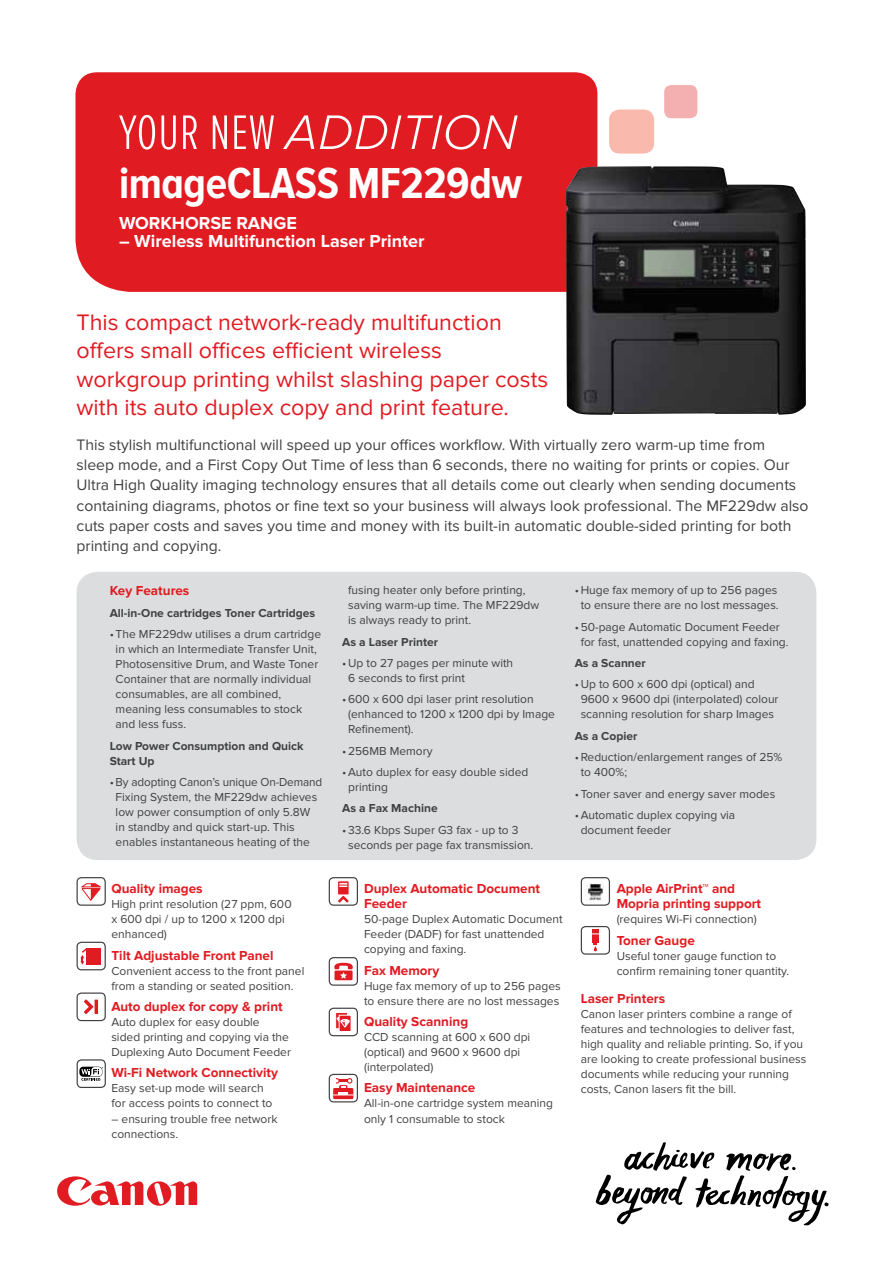
<style>
.page{position:relative;width:893px;height:1263px;background:#fff}
.page>*{position:absolute;margin:0;border:0;box-sizing:border-box;transform-origin:0 0}
.t1{font:italic 300 50.25px "Proxima Nova";letter-spacing:.01em;color:#fff}
.t2{font:700 45px "Proxima Nova A Cond";letter-spacing:-.01em;color:#fff}
.t3{font:23.25px/28.5px "Proxima Nova";color:#e11b22}
.t4{font:700 18px "Proxima Nova";color:#fff}
.t5{font:15.75px/20.2px "Proxima Nova";color:#414042}
.t6{font:700 13.5px/15px "Proxima Nova";color:#e11b22}
.t7{font:12px/15px "Proxima Nova";color:#414042}
.t8{font:700 12px/15px "Proxima Nova";color:#414042}
.s1{font-family:"Proxima Nova Ex Cn";font-style:normal}
</style>
<div class="page">
<div style="left:75px;top:72px;width:522px;height:220px;background:#e11b22"></div>
<div style="left:77px;top:572px;width:739px;height:288px;background:#dcddde;border-radius:21px"></div>
<div style="left:664px;top:85px;width:33px;height:33px;background:#f4afb1;border-radius:7px"></div>
<div style="left:609px;top:109px;width:45px;height:45px;background:#f9baad;border-radius:11px"></div>
<svg style="left:596px;top:1142px;width:233px;height:83px"></svg>
<svg style="left:57px;top:1176px;width:140px;height:30px"></svg>
<div style="left:77px;top:992px;width:29px;height:29px;border:1px solid #414042;border-radius:4px"></div>
<hr style="left:95px;top:999px;width:3px;height:15px;background:#e11b22">
<svg style="left:84px;top:999px;width:9px;height:15px"></svg>
<div style="left:333px;top:1088px;width:20px;height:11px;background:#e11b22"></div>
<div style="left:329px;top:1074px;width:29px;height:28px;border:1px solid #414042;border-radius:4px"></div>
<svg style="left:333px;top:1078px;width:20px;height:18px"></svg>
<div style="left:581px;top:926px;width:29px;height:29px;border:1px solid #414042;border-radius:4px"></div>
<svg style="left:592px;top:929px;width:7px;height:14px"></svg>
<svg style="left:594px;top:943px;width:3px;height:8px"></svg>
<div style="left:329px;top:1008px;width:29px;height:28px;border:1px solid #414042;border-radius:4px"></div>
<svg style="left:335px;top:1013px;width:12px;height:16px"></svg>
<div style="left:339px;top:1015px;width:12px;height:17px;background:#e11b22;border:1px solid #fff"></div>
<svg style="left:337px;top:1016px;width:13px;height:11px"></svg>
<div style="left:77px;top:942px;width:29px;height:28px;border:1px solid #414042;border-radius:4px"></div>
<div style="left:86px;top:948px;width:15px;height:17px;background:#e11b22"></div>
<svg style="left:80px;top:948px;width:6px;height:17px"></svg>
<div style="left:329px;top:957px;width:29px;height:29px;border:1px solid #414042;border-radius:4px"></div>
<div style="left:334px;top:970px;width:19px;height:10px;background:#e11b22"></div>
<svg style="left:334px;top:963px;width:19px;height:16px"></svg>
<div style="left:77px;top:1059px;width:29px;height:29px;border:1px solid #414042;border-radius:4px"></div>
<svg style="left:79px;top:1067px;width:23px;height:10px"></svg>
<svg style="left:81px;top:1067px;width:22px;height:14px"></svg>
<div style="left:581px;top:877px;width:29px;height:29px;border:1px solid #414042;border-radius:4px"></div>
<img style="left:587px;top:883px;width:17px;height:17px">
<div style="left:77px;top:877px;width:29px;height:29px;border:1px solid #414042;border-radius:4px"></div>
<svg style="left:81px;top:883px;width:20px;height:18px"></svg>
<div style="left:329px;top:877px;width:29px;height:29px;border:1px solid #414042;border-radius:4px"></div>
<div style="left:338px;top:881px;width:11px;height:14px;background:#e11b22"></div>
<div style="left:337px;top:880px;width:12px;height:15px;border:1px solid #fff"></div>
<svg style="left:339px;top:883px;width:8px;height:4px"></svg>
<svg style="left:338px;top:896px;width:11px;height:7px"></svg>
<img style="left:566px;top:166px;width:240px;height:249px">
<h1 class="t1" style="left:119px;top:104px;width:400px"><span class="s1">YOUR NEW</span> ADDITION</h1>
<h2 class="t2" style="left:119px;top:158px;width:405px">imageCLASS MF229dw</h2>
<h3 class="t4" style="left:119px;top:212px;width:179px">WORKHORSE RANGE</h3>
<h3 class="t4" style="left:119px;top:231px;width:307px">– Wireless Multifunction Laser Printer</h3>
<h3 class="t3" style="left:77px;top:308px;width:473px">This compact network-ready multifunction offers small offices efficient wireless workgroup printing whilst slashing paper costs with its auto duplex copy and print feature.</h3>
<p class="t5" style="left:77px;top:435px;width:733px">This stylish multifunctional will speed up your offices workflow. With virtually zero warm-up time from<br>sleep mode, and a First Copy Out Time of less than 6 seconds, there no waiting for prints or copies. Our Ultra High Quality imaging technology ensures that all details come out clearly when sending documents containing diagrams, photos or fine text so your business will always look professional. The MF229dw also cuts paper costs and saves you time and money with its built-in automatic double-sided printing for both printing and copying.</p>
<p class="t6" style="left:110px;top:584px;width:81px">Key Features</p>
<p class="t8" style="left:110px;top:605px;width:207px">All-in-One cartridges Toner Cartridges</p>
<p class="t7" style="left:116px;top:627px;width:207px;text-indent:-6px">• The MF229dw utilises a drum cartridge in which an Intermediate Transfer Unit, Photosensitive Drum, and Waste Toner Container that are normally individual consumables, are all combined, meaning less consumables to stock and less fuss.</p>
<p class="t8" style="left:110px;top:738px;width:195px">Low Power Consumption and Quick<br>Start Up</p>
<p class="t7" style="left:116px;top:775px;width:208px;text-indent:-6px">• By adopting Canon’s unique On-Demand Fixing System, the MF229dw achieves low power consumption of only 5.8W in standby and quick start-up. This enables instantaneous heating of the</p>
<p class="t7" style="left:575px;top:583px;width:205px;text-align:center">• Huge fax memory of up to 256 pages to ensure there are no lost messages.</p>
<p class="t7" style="left:581px;top:619px;width:209px;text-indent:-6px">• 50-page Automatic Document Feeder for fast, unattended copying and faxing.</p>
<p class="t8" style="left:575px;top:656px;width:73px">As a Scanner</p>
<p class="t7" style="left:581px;top:677px;width:199px;text-indent:-6px">• Up to 600 x 600 dpi (optical) and<br>9600 x 9600 dpi (interpolated) colour scanning resolution for sharp Images</p>
<p class="t8" style="left:575px;top:728px;width:64px">As a Copier</p>
<p class="t7" style="left:581px;top:750px;width:203px;text-indent:-6px">• Reduction/enlargement ranges of 25% to 400%;</p>
<p class="t7" style="left:575px;top:786px;width:202px">• Toner saver and energy saver modes</p>
<p class="t7" style="left:581px;top:807px;width:156px;text-indent:-6px">• Automatic duplex copying via document feeder</p>
<p class="t7" style="left:348px;top:583px;width:193px">fusing heater only before printing, saving warm-up time. The MF229dw is always ready to print.</p>
<p class="t8" style="left:342px;top:634px;width:97px">As a Laser Printer</p>
<p class="t7" style="left:348px;top:656px;width:167px;text-indent:-6px">• Up to 27 pages per minute with<br>6 seconds to first print</p>
<p class="t7" style="left:348px;top:692px;width:208px;text-indent:-6px">• 600 x 600 dpi laser print resolution (enhanced to 1200 x 1200 dpi by Image<br>Refinement).</p>
<p class="t7" style="left:342px;top:743px;width:92px">• 256MB Memory</p>
<p class="t7" style="left:348px;top:765px;width:182px;text-indent:-6px">• Auto duplex for easy double sided printing</p>
<p class="t8" style="left:342px;top:801px;width:97px">As a Fax Machine</p>
<p class="t7" style="left:348px;top:822px;width:187px;text-indent:-6px">• 33.6 Kbps Super G3 fax - up to 3 seconds per page fax transmission.</p>
<p class="t6" style="left:111px;top:882px;width:93px">Quality images</p>
<p class="t7" style="left:111px;top:897px;width:182px">High print resolution (27 ppm, 600 x 600 dpi / up to 1200 x 1200 dpi enhanced)</p>
<p class="t6" style="left:111px;top:948px;width:163px">Tilt Adjustable Front Panel</p>
<p class="t7" style="left:111px;top:963px;width:194px">Convenient access to the front panel from a standing or seated position.</p>
<p class="t6" style="left:111px;top:999px;width:173px">Auto duplex for copy &amp; print</p>
<p class="t7" style="left:111px;top:1015px;width:181px">Auto duplex for easy double sided printing and copying via the<br>Duplexing Auto Document Feeder</p>
<p class="t6" style="left:111px;top:1066px;width:168px">Wi-Fi Network Connectivity</p>
<p class="t7" style="left:111px;top:1081px;width:163px">Easy set-up mode will search for access points to connect to</p>
<p class="t7" style="left:111px;top:1111px;width:168px">– ensuring trouble free network connections.</p>
<p class="t6" style="left:364px;top:882px;width:178px">Duplex Automatic Document<br>Feeder</p>
<p class="t7" style="left:364px;top:912px;width:200px">50-page Duplex Automatic Document<br>Feeder (DADF) for fast unattended copying and faxing.</p>
<p class="t6" style="left:364px;top:963px;width:77px">Fax Memory</p>
<p class="t7" style="left:364px;top:978px;width:198px">Huge fax memory of up to 256 pages to ensure there are no lost messages</p>
<p class="t6" style="left:364px;top:1014px;width:106px">Quality Scanning</p>
<p class="t7" style="left:364px;top:1030px;width:168px">CCD scanning at 600 x 600 dpi (optical) and 9600 x 9600 dpi (interpolated)</p>
<p class="t6" style="left:364px;top:1081px;width:113px">Easy Maintenance</p>
<p class="t7" style="left:364px;top:1096px;width:190px">All-in-one cartridge system meaning only 1 consumable to stock</p>
<p class="t6" style="left:617px;top:882px;width:146px">Apple AirPrint™ and<br>Mopria printing support</p>
<p class="t7" style="left:617px;top:912px;width:141px">(requires Wi-Fi connection)</p>
<p class="t6" style="left:617px;top:933px;width:80px">Toner Gauge</p>
<p class="t7" style="left:617px;top:948px;width:174px">Useful toner gauge function to confirm remaining toner quantity.</p>
<p class="t6" style="left:581px;top:991px;width:86px">Laser Printers</p>
<p class="t7" style="left:581px;top:1006px;width:227px">Canon laser printers combine a range of features and technologies to deliver fast, high quality and reliable printing. So, if you are looking to create professional business documents while reducing your running costs, Canon lasers fit the bill.</p>
</div>
